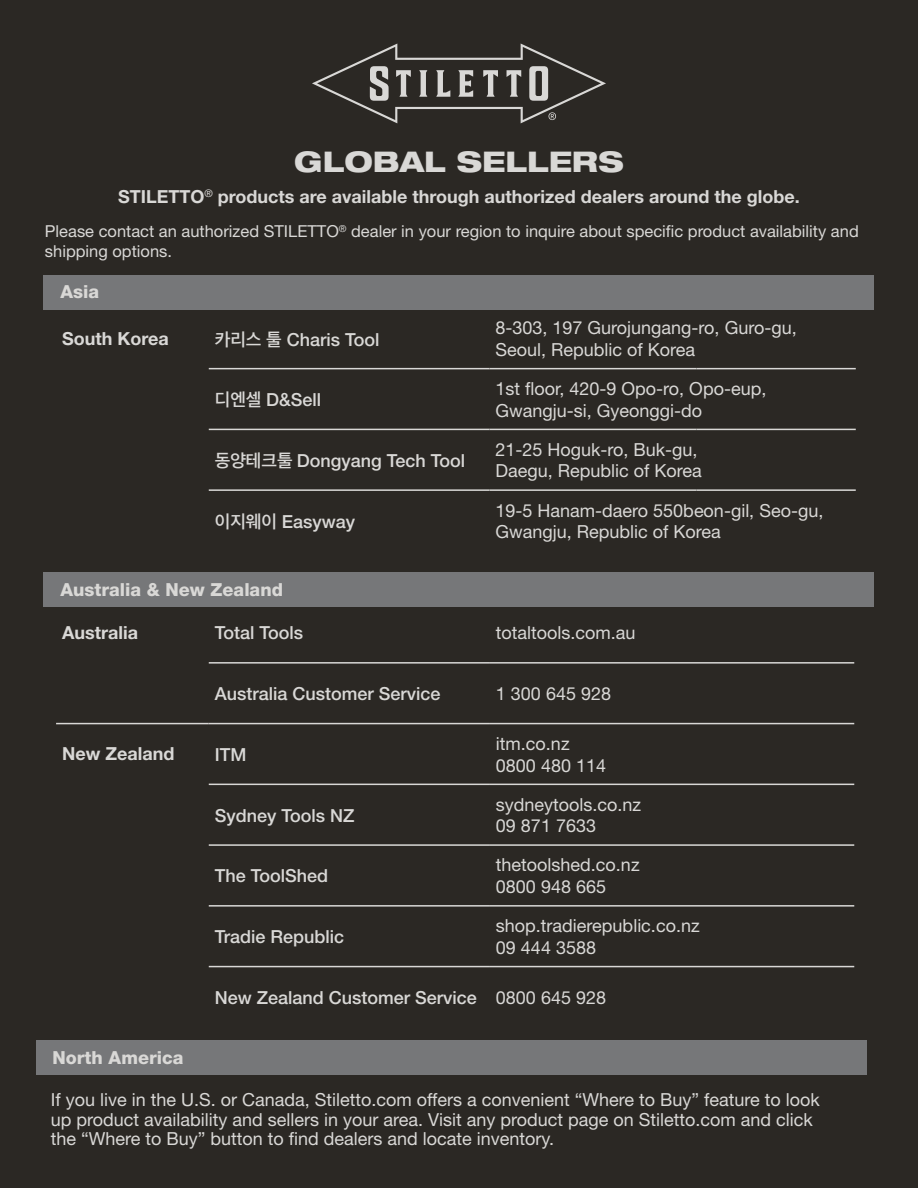
<style>
.page{position:relative;width:918px;height:1188px;background:#2b2824}
.page>*{position:absolute;margin:0;border:0;box-sizing:border-box;transform-origin:0 0}
.t1{font:800 expanded 28.5px "Helvetica Neue LT Std";color:#d9d8d6}
.t2{font:18px/21.6px "Helvetica Neue LT Std";color:#d9d8d6}
.t3{font:500 18px "Helvetica Neue LT Std";color:#d9d8d6}
.t4{font:700 18px "Helvetica Neue LT Std";color:#d9d8d6}
.t5{font:800 18px "Helvetica Neue LT Std";color:#d9d8d6}
.t6{font:16.5px/19.5px "Helvetica Neue LT Std";color:#d9d8d6}
.s1{font-family:"Apple SD Gothic Neo";font-weight:600}
.s2{font-weight:400}
</style>
<div class="page">
<svg style="left:312px;top:43px;width:294px;height:80px"></svg>
<div style="left:44px;top:572px;width:830px;height:35px;background:#767779"></div>
<hr style="left:209px;top:368px;width:281px;height:1px;background:#d9d8d6">
<hr style="left:490px;top:368px;width:206px;height:1px;background:#d9d8d6">
<hr style="left:696px;top:368px;width:160px;height:1px;background:#d9d8d6">
<hr style="left:209px;top:429px;width:281px;height:1px;background:#d9d8d6">
<hr style="left:490px;top:429px;width:206px;height:1px;background:#d9d8d6">
<hr style="left:696px;top:429px;width:160px;height:1px;background:#d9d8d6">
<hr style="left:209px;top:489px;width:281px;height:2px;background:#d9d8d6">
<hr style="left:490px;top:489px;width:206px;height:2px;background:#d9d8d6">
<hr style="left:696px;top:489px;width:160px;height:2px;background:#d9d8d6">
<hr style="left:209px;top:662px;width:281px;height:2px;background:#d9d8d6">
<hr style="left:490px;top:662px;width:364px;height:2px;background:#d9d8d6">
<hr style="left:209px;top:784px;width:281px;height:1px;background:#d9d8d6">
<hr style="left:490px;top:784px;width:364px;height:1px;background:#d9d8d6">
<hr style="left:209px;top:844px;width:281px;height:2px;background:#d9d8d6">
<hr style="left:490px;top:844px;width:364px;height:2px;background:#d9d8d6">
<hr style="left:209px;top:905px;width:281px;height:2px;background:#d9d8d6">
<hr style="left:490px;top:905px;width:364px;height:2px;background:#d9d8d6">
<hr style="left:56px;top:723px;width:153px;height:1px;background:#d9d8d6">
<hr style="left:209px;top:723px;width:281px;height:1px;background:#d9d8d6">
<hr style="left:490px;top:723px;width:364px;height:1px;background:#d9d8d6">
<hr style="left:209px;top:966px;width:281px;height:1px;background:#d9d8d6">
<hr style="left:490px;top:966px;width:364px;height:1px;background:#d9d8d6">
<div style="left:44px;top:275px;width:830px;height:34px;background:#767779"></div>
<div style="left:36px;top:1041px;width:830px;height:34px;background:#767779"></div>
<h1 class="t1" style="left:294px;top:143px;width:331px">GLOBAL SELLERS</h1>
<p class="t4" style="left:118px;top:185px;width:683px">STILETTO<sup>®</sup> products are available through authorized dealers around the globe.</p>
<p class="t6" style="left:45px;top:221px;width:815px">Please contact an authorized STILETTO<sup>®</sup> dealer in your region to inquire about specific product availability and shipping options.</p>
<p class="t5" style="left:61px;top:281px;width:40px">Asia</p>
<p class="t4" style="left:62px;top:327px;width:108px">South Korea</p>
<p class="t3" style="left:215px;top:328px;width:166px"><span class="s1">카리스 툴</span> Charis Tool</p>
<p class="t2" style="left:496px;top:317px;width:303px">8-303, 197 Gurojungang-ro, Guro-gu,<br>Seoul, Republic of Korea</p>
<p class="t3" style="left:215px;top:389px;width:108px"><span class="s1">디엔셀</span> D&amp;Sell</p>
<p class="t2" style="left:496px;top:378px;width:272px">1st floor, 420-9 Opo-ro, Opo-eup,<br>Gwangju-si, Gyeonggi-do</p>
<p class="t3" style="left:215px;top:450px;width:252px"><span class="s1">동양테크툴</span> Dongyang Tech Tool</p>
<p class="t2" style="left:496px;top:438px;width:208px">21-25 Hoguk-ro, Buk-gu,<br>Daegu, Republic of Korea</p>
<p class="t3" style="left:215px;top:511px;width:142px"><span class="s1">이지웨이</span> Easyway</p>
<p class="t2" style="left:496px;top:499px;width:329px">19-5 Hanam-daero 550beon-gil, Seo-gu,<br>Gwangju, Republic of Korea</p>
<p class="t5" style="left:61px;top:579px;width:224px">Australia &amp; New Zealand</p>
<p class="t4" style="left:62px;top:621px;width:77px">Australia</p>
<p class="t3" style="left:215px;top:622px;width:90px">Total Tools</p>
<p class="t2" style="left:496px;top:622px;width:141px">totaltools.com.au</p>
<p class="t3" style="left:215px;top:683px;width:227px">Australia Customer Service</p>
<p class="t2" style="left:496px;top:683px;width:117px">1 300 645 928</p>
<p class="t4" style="left:62px;top:743px;width:114px">New Zealand</p>
<p class="t3" style="left:215px;top:744px;width:33px">ITM</p>
<p class="t2" style="left:496px;top:733px;width:112px">itm.co.nz<br>0800 480 114</p>
<p class="t3" style="left:215px;top:804px;width:141px">Sydney Tools NZ</p>
<p class="t2" style="left:496px;top:793px;width:147px">sydneytools.co.nz<br>09 871 7633</p>
<p class="t3" style="left:215px;top:865px;width:115px">The ToolShed</p>
<p class="t2" style="left:496px;top:854px;width:145px">thetoolshed.co.nz<br>0800 948 665</p>
<p class="t3" style="left:215px;top:926px;width:131px">Tradie Republic</p>
<p class="t2" style="left:496px;top:915px;width:205px">shop.tradierepublic.co.nz<br>09 444 3588</p>
<p class="t3" style="left:215px;top:987px;width:393px">New Zealand Customer Service <span class="s2">0800 645 928</span></p>
<p class="t5" style="left:53px;top:1047px;width:132px">North America</p>
<p class="t2" style="left:51px;top:1090px;width:771px;line-height:19.5px">If you live in the U.S. or Canada, Stiletto.com offers a convenient “Where to Buy” feature to look up product availability and sellers in your area. Visit any product page on Stiletto.com and click the “Where to Buy” button to find dealers and locate inventory.</p>
</div>
